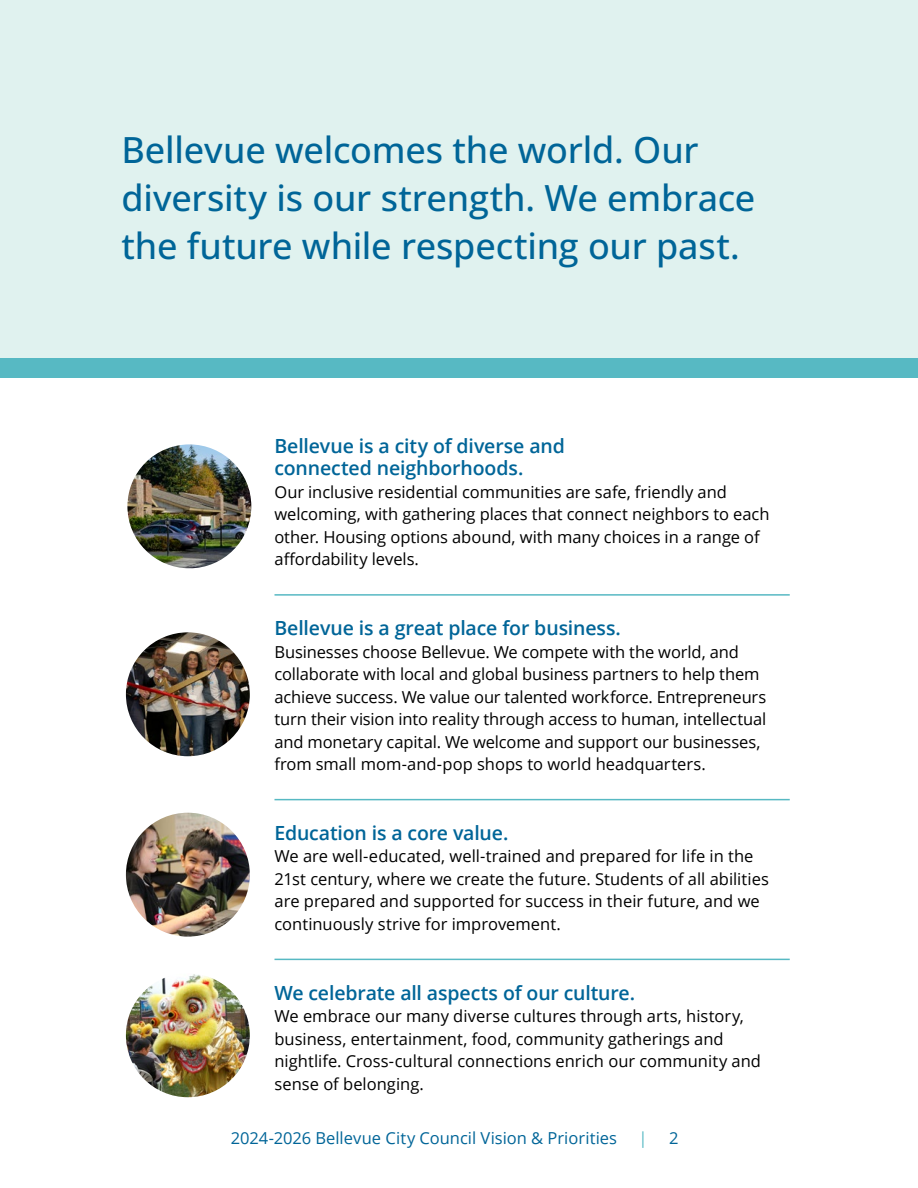
<style>
.page{position:relative;width:918px;height:1188px;background:#fff}
.page>*{position:absolute;margin:0;border:0;box-sizing:border-box;transform-origin:0 0}
.Callout_Text{font:500 36px/48px "Open Sans";letter-spacing:-.005em;color:#006598}
.H3_with_rule{font:600 19.5px/22.5px "Open Sans";letter-spacing:-.01em;color:#006598}
.Body_Text{font:16.5px/22.5px "Open Sans";letter-spacing:-.005em;color:#000}
.t1{font:16.5px "Open Sans";color:#006598}
.t2{font:16.5px "Open Sans";color:#57b9c3}
</style>
<div class="page">
<div style="left:0;top:0;width:918px;height:377px;background:#e0f2ef"></div>
<hr style="left:274px;top:594px;width:516px;height:2px;background:#57b9c3">
<hr style="left:274px;top:799px;width:516px;height:1px;background:#57b9c3">
<hr style="left:274px;top:959px;width:516px;height:1px;background:#57b9c3">
<img style="left:127px;top:444px;width:124px;height:124px;border-radius:62px">
<img style="left:126px;top:632px;width:124px;height:124px;border-radius:62px">
<img style="left:126px;top:813px;width:124px;height:124px;border-radius:62px">
<img style="left:126px;top:973px;width:124px;height:124px;border-radius:62px">
<div style="left:0;top:358px;width:918px;height:19px;background:#57b9c3"></div>
<p class="Callout_Text" style="left:122px;top:125px;width:635px">Bellevue welcomes the world. Our diversity is our strength. We embrace the future while respecting our past.</p>
<h3 class="H3_with_rule" style="left:274px;top:434px;width:292px">Bellevue is a city of diverse and connected neighborhoods.</h3>
<p class="Body_Text" style="left:274px;top:480px;width:497px">Our inclusive residential communities are safe, friendly and welcoming, with gathering places that connect neighbors to each other. Housing options abound, with many choices in a range of affordability levels.</p>
<p class="H3_with_rule" style="left:274px;top:616px;width:348px">Bellevue is a great place for business.</p>
<p class="Body_Text" style="left:274px;top:640px;width:493px">Businesses choose Bellevue. We compete with the world, and collaborate with local and global business partners to help them achieve success. We value our talented workforce. Entrepreneurs turn their vision into reality through access to human, intellectual and monetary capital. We welcome and support our businesses, from small mom-and-pop shops to world headquarters.</p>
<p class="H3_with_rule" style="left:274px;top:821px;width:235px">Education is a core value.</p>
<p class="Body_Text" style="left:274px;top:845px;width:496px">We are well-educated, well-trained and prepared for life in the 21st century, where we create the future. Students of all abilities are prepared and supported for success in their future, and we continuously strive for improvement.</p>
<p class="H3_with_rule" style="left:274px;top:981px;width:362px">We celebrate all aspects of our culture.</p>
<p class="Body_Text" style="left:274px;top:1004px;width:488px">We embrace our many diverse cultures through arts, history, business, entertainment, food, community gatherings and nightlife. Cross-cultural connections enrich our community and sense of belonging.</p>
<p class="t1" style="left:231px;top:1126px;width:388px">2024-2026 Bellevue City Council Vision &amp; Priorities</p>
<p class="t2" style="left:638px;top:1126px;width:11px">|</p>
<p class="t1" style="left:669px;top:1126px;width:11px">2</p>
</div>
